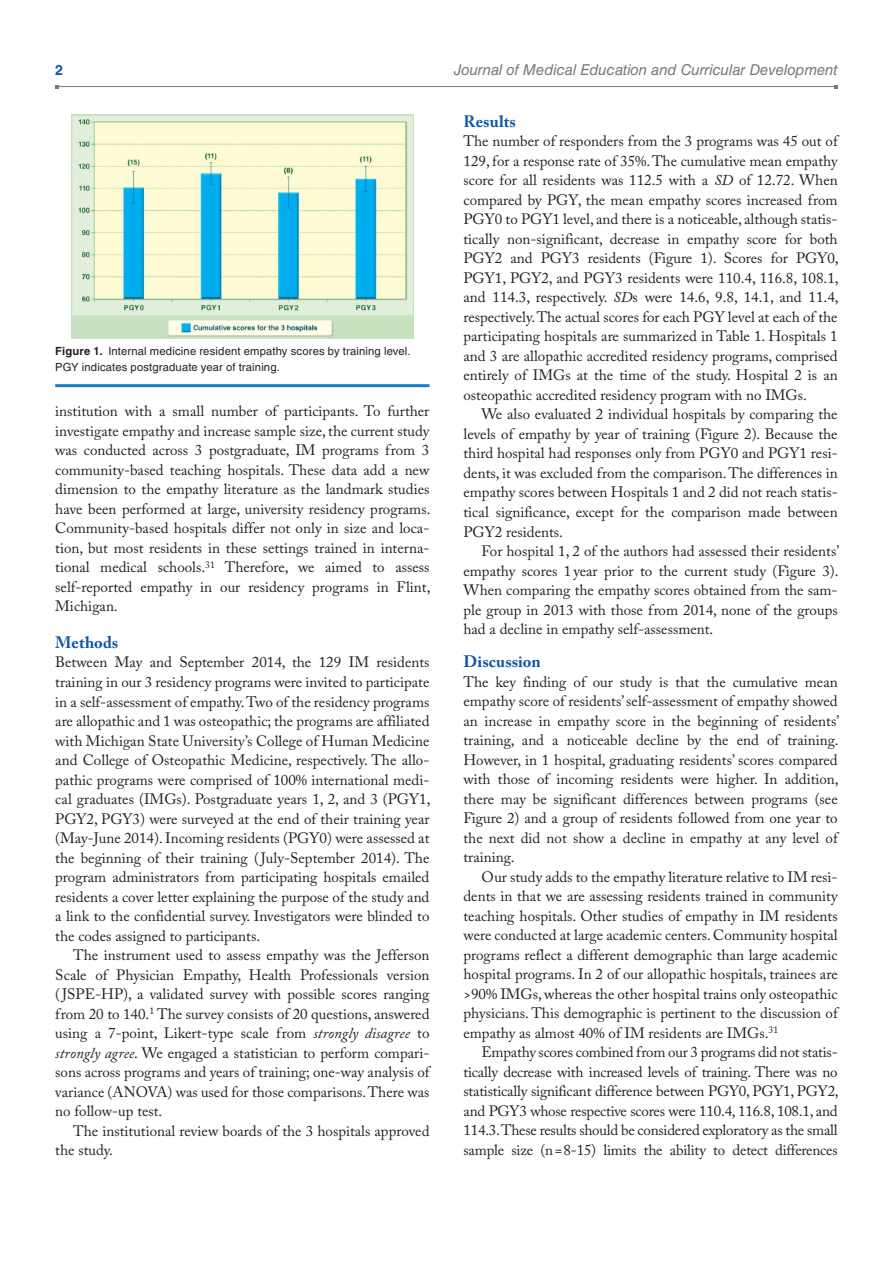
<style>
.page{position:relative;width:893px;height:1263px;background:#fff}
.page>*{position:absolute;margin:0;border:0;box-sizing:border-box;transform-origin:0 0}
.t1{font:700 16.5px "Adobe Caslon Pro";letter-spacing:.005em;color:#1055a4}
.t2{font:15px/19.5px "Adobe Caslon Pro";color:#231f20;text-align:justify}
.t3{font:italic 15px "Helvetica LT Std";letter-spacing:-.005em;color:#76787b}
.t4{font:700 14.25px "Helvetica LT Std";color:#1055a4}
.t5{font:11.25px/16.5px "Helvetica LT Std";letter-spacing:.015em;color:#231f20}
.s1{font-weight:700}
.s2{font-style:italic}
</style>
<div class="page">
<hr style="left:57px;top:86px;width:779px;height:1px;background:#76787b">
<hr style="left:55px;top:384px;width:374px;height:3px;background:#1582c5">
<img style="left:71px;top:115px;width:342px;height:223px">
<p class="t4" style="left:55px;top:61px;width:9px">2</p>
<p class="t3" style="left:454px;top:61px;width:385px">Journal of Medical Education and Curricular Development</p>
<p class="t5" style="left:55px;top:343px;width:357px"><span class="s1">Figure 1.</span> Internal medicine resident empathy scores by training level.<br>PGY indicates postgraduate year of training.</p>
<p class="t2" style="left:55px;top:401px;width:377px">institution with a small number of participants. To further investigate empathy and increase sample size, the current study was conducted across 3 postgraduate, IM programs from 3 community-based teaching hospitals. These data add a new dimension to the empathy literature as the landmark studies have been performed at large, university residency programs.<br>Community-based hospitals differ not only in size and loca&shy;tion, but most residents in these settings trained in interna&shy;tional medical schools.<sup>31</sup> Therefore, we aimed to assess self-reported empathy in our residency programs in Flint, Michigan.</p>
<p class="t1" style="left:55px;top:633px;width:65px">Methods</p>
<p class="t2" style="left:55px;top:652px;width:377px">Between May and September 2014, the 129 IM residents training in our 3 residency programs were invited to participate in a self-assessment of empathy. Two of the residency programs are allopathic and 1 was osteopathic; the programs are affiliated with Michigan State University’s College of Human Medicine and College of Osteopathic Medicine, respectively. The allo&shy;pathic programs were comprised of 100% international medi&shy;cal graduates (IMGs). Postgraduate years 1, 2, and 3 (PGY1, PGY2, PGY3) were surveyed at the end of their training year (May-June 2014). Incoming residents (PGY0) were assessed at the beginning of their training ( July-September 2014). The program administrators from participating hospitals emailed residents a cover letter explaining the purpose of the study and a link to the confidential survey. Investigators were blinded to the codes assigned to participants.</p>
<p class="t2" style="left:55px;top:945px;width:376px;text-indent:18px">The instrument used to assess empathy was the Jefferson Scale of Physician Empathy, Health Professionals version ( JSPE-HP), a validated survey with possible scores ranging from 20 to 140.<sup>1</sup> The survey consists of 20 questions, answered using a 7-point, Likert-type scale from <span class="s2">strongly disagree</span> to <span class="s2">strongly agree</span>. We engaged a statistician to perform compari&shy;sons across programs and years of training; one-way analysis of variance (ANOVA) was used for those comparisons. There was no follow-up test.</p>
<p class="t2" style="left:55px;top:1120px;width:376px;text-indent:18px">The institutional review boards of the 3 hospitals approved the study.</p>
<p class="t1" style="left:463px;top:112px;width:54px">Results</p>
<p class="t2" style="left:463px;top:132px;width:377px">The number of responders from the 3 programs was 45 out of 129, for a response rate of 35%. The cumulative mean empathy score for all residents was 112.5 with a <span class="s2">SD</span> of 12.72. When compared by PGY, the mean empathy scores increased from PGY0 to PGY1 level, and there is a noticeable, although statis&shy;tically non-significant, decrease in empathy score for both PGY2 and PGY3 residents (Figure 1). Scores for PGY0, PGY1, PGY2, and PGY3 residents were 110.4, 116.8, 108.1, and 114.3, respectively. <span class="s2">SD</span>s were 14.6, 9.8, 14.1, and 11.4, respectively. The actual scores for each PGY level at each of the participating hospitals are summarized in Table 1. Hospitals 1 and 3 are allopathic accredited residency programs, comprised entirely of IMGs at the time of the study. Hospital 2 is an osteopathic accredited residency program with no IMGs.</p>
<p class="t2" style="left:463px;top:405px;width:376px;text-indent:18px">We also evaluated 2 individual hospitals by comparing the levels of empathy by year of training (Figure 2). Because the third hospital had responses only from PGY0 and PGY1 resi&shy;dents, it was excluded from the comparison. The differences in empathy scores between Hospitals 1 and 2 did not reach statis&shy;tical significance, except for the comparison made between PGY2 residents.</p>
<p class="t2" style="left:463px;top:541px;width:377px;text-indent:18px">For hospital 1, 2 of the authors had assessed their residents’ empathy scores 1 year prior to the current study (Figure 3).<br>When comparing the empathy scores obtained from the sam&shy;ple group in 2013 with those from 2014, none of the groups had a decline in empathy self-assessment.</p>
<p class="t1" style="left:463px;top:652px;width:79px">Discussion</p>
<p class="t2" style="left:463px;top:672px;width:377px">The key finding of our study is that the cumulative mean empathy score of residents’ self-assessment of empathy showed an increase in empathy score in the beginning of residents’ training, and a noticeable decline by the end of training.<br>However, in 1 hospital, graduating residents’ scores compared with those of incoming residents were higher. In addition, there may be significant differences between programs (see Figure 2) and a group of residents followed from one year to the next did not show a decline in empathy at any level of training.</p>
<p class="t2" style="left:463px;top:867px;width:376px;text-indent:18px">Our study adds to the empathy literature relative to IM resi&shy;dents in that we are assessing residents trained in community teaching hospitals. Other studies of empathy in IM residents were conducted at large academic centers. Community hospital programs reflect a different demographic than large academic hospital programs. In 2 of our allopathic hospitals, trainees are &gt;90% IMGs, whereas the other hospital trains only osteopathic physicians. This demographic is pertinent to the discussion of empathy as almost 40% of IM residents are IMGs.<sup>31</sup></p>
<p class="t2" style="left:463px;top:1042px;width:377px;text-indent:18px">Empathy scores combined from our 3 programs did not statis&shy;tically decrease with increased levels of training. There was no statistically significant difference between PGY0, PGY1, PGY2, and PGY3 whose respective scores were 110.4, 116.8, 108.1, and 114.3. These results should be considered exploratory as the small sample size (n=8-15) limits the ability to detect differences</p>
</div>
